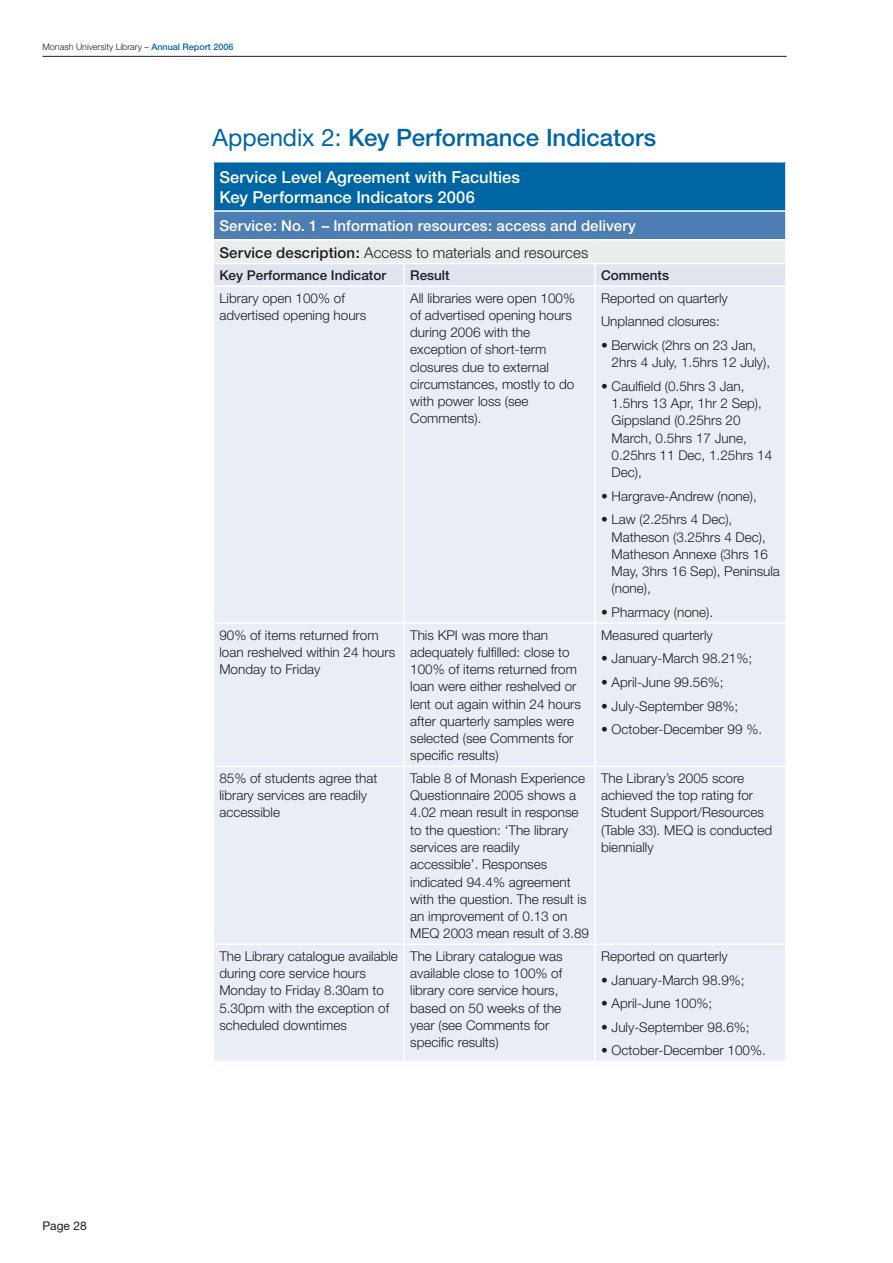
<style>
.page{position:relative;width:893px;height:1263px;background:#fff}
.page>*{position:absolute;margin:0;border:0;box-sizing:border-box;transform-origin:0 0}
.t1{font:500 24px "Helvetica Neue";color:#0065a3}
.t2{font:500 16.5px/19.5px "Helvetica Neue";letter-spacing:.005em;color:#fff}
.t3{font:500 15px/26.2px "Helvetica Neue";letter-spacing:.01em;color:#fff}
.t4{font:300 13.5px/17.2px "Helvetica Neue";color:#1f1d21}
.t5{font:500 13.5px "Helvetica Neue";color:#1f1d21}
.t6{font:12px "Helvetica Neue";color:#1f1d21}
.t7{font:300 9px "Helvetica Neue";color:#1f1d21}
.s1{font-weight:500;color:#0065a3}
.s2{font-weight:400}
.s3{color:#1f1d21}
.s4{font-weight:300;color:#1f1d21}
</style>
<div class="page">
<hr style="left:43px;top:56px;width:744px;height:1px;background:#1f1d21">
<div style="left:213px;top:162px;width:573px;height:49px;background:#0065a3"></div>
<div style="left:214px;top:287px;width:571px;height:774px;background:#e9edf5"></div>
<svg style="left:214px;top:212px;width:572px;height:73px;background:#acc0d8"></svg>
<hr style="left:404px;top:263px;width:191px;height:1px;background:#fff">
<hr style="left:403px;top:264px;width:2px;height:21px;background:#fff">
<hr style="left:595px;top:263px;width:192px;height:1px;background:#fff">
<hr style="left:594px;top:264px;width:2px;height:21px;background:#fff">
<hr style="left:785px;top:264px;width:2px;height:21px;background:#fff">
<hr style="left:403px;top:287px;width:2px;height:335px;background:#fff">
<hr style="left:594px;top:287px;width:2px;height:335px;background:#fff">
<hr style="left:213px;top:622px;width:191px;height:2px;background:#fff">
<hr style="left:404px;top:622px;width:191px;height:2px;background:#fff">
<hr style="left:403px;top:624px;width:2px;height:142px;background:#fff">
<hr style="left:595px;top:622px;width:192px;height:2px;background:#fff">
<hr style="left:594px;top:624px;width:2px;height:142px;background:#fff">
<hr style="left:213px;top:766px;width:191px;height:1px;background:#fff">
<hr style="left:404px;top:766px;width:191px;height:1px;background:#fff">
<hr style="left:403px;top:767px;width:2px;height:176px;background:#fff">
<hr style="left:595px;top:766px;width:192px;height:1px;background:#fff">
<hr style="left:594px;top:767px;width:2px;height:176px;background:#fff">
<hr style="left:213px;top:943px;width:191px;height:2px;background:#fff">
<hr style="left:404px;top:943px;width:191px;height:2px;background:#fff">
<hr style="left:403px;top:945px;width:2px;height:116px;background:#fff">
<hr style="left:595px;top:943px;width:192px;height:2px;background:#fff">
<hr style="left:594px;top:945px;width:2px;height:116px;background:#fff">
<hr style="left:213px;top:162px;width:1px;height:48px;background:#fff">
<hr style="left:785px;top:162px;width:2px;height:48px;background:#fff">
<hr style="left:213px;top:210px;width:191px;height:2px;background:#fff">
<hr style="left:404px;top:210px;width:191px;height:2px;background:#fff">
<hr style="left:595px;top:210px;width:192px;height:2px;background:#fff">
<p class="t7" style="left:42px;top:41px;width:193px">Monash University Library – <span class="s1">Annual Report 2006</span></p>
<h1 class="t1" style="left:213px;top:124px;width:445px"><span class="s2">Appendix 2:</span> Key Performance Indicators</h1>
<p class="t2" style="left:219px;top:167px;width:302px">Service Level Agreement with Faculties<br>Key Performance Indicators 2006</p>
<p class="t3" style="left:219px;top:213px;width:418px">Service: No. 1 – Information resources: access and delivery<br><span class="s3">Service description:</span> <span class="s4">Access to materials and resources</span></p>
<p class="t5" style="left:219px;top:267px;width:168px">Key Performance Indicator</p>
<p class="t5" style="left:410px;top:267px;width:41px">Result</p>
<p class="t5" style="left:601px;top:267px;width:69px">Comments</p>
<p class="t4" style="left:219px;top:289px;width:149px">Library open 100% of advertised opening hours</p>
<p class="t4" style="left:410px;top:289px;width:166px">All libraries were open 100% of advertised opening hours during 2006 with the exception of short-term closures due to external circumstances, mostly to do with power loss (see<br>Comments).</p>
<p class="t4" style="left:601px;top:286px;width:128px;line-height:23.7px">Reported on quarterly<br>Unplanned closures:</p>
<p class="t4" style="left:612px;top:336px;width:160px;text-indent:-11px">• Berwick (2hrs on 23 Jan,<br>2hrs 4 July, 1.5hrs 12 July),</p>
<p class="t4" style="left:612px;top:377px;width:162px;text-indent:-11px">• Caulfield (0.5hrs 3 Jan,<br>1.5hrs 13 Apr, 1hr 2 Sep),<br>Gippsland (0.25hrs 20<br>March, 0.5hrs 17 June,<br>0.25hrs 11 Dec, 1.25hrs 14<br>Dec),</p>
<p class="t4" style="left:601px;top:487px;width:157px">• Hargrave-Andrew (none),</p>
<p class="t4" style="left:612px;top:511px;width:170px;text-indent:-11px">• Law (2.25hrs 4 Dec),<br>Matheson (3.25hrs 4 Dec),<br>Matheson Annexe (3hrs 16<br>May, 3hrs 16 Sep), Peninsula (none),</p>
<p class="t4" style="left:601px;top:603px;width:114px">• Pharmacy (none).</p>
<p class="t4" style="left:219px;top:626px;width:177px">90% of items returned from loan reshelved within 24 hours<br>Monday to Friday</p>
<p class="t4" style="left:410px;top:626px;width:172px">This KPI was more than adequately fulfilled: close to<br>100% of items returned from loan were either reshelved or lent out again within 24 hours after quarterly samples were selected (see Comments for specific results)</p>
<p class="t4" style="left:601px;top:626px;width:113px">Measured quarterly</p>
<p class="t4" style="left:601px;top:649px;width:153px">• January-March 98.21%;</p>
<p class="t4" style="left:601px;top:673px;width:124px">• April-June 99.56%;</p>
<p class="t4" style="left:601px;top:697px;width:139px">• July-September 98%;</p>
<p class="t4" style="left:601px;top:720px;width:163px">• October-December 99 %.</p>
<p class="t6" style="left:43px;top:1218px;width:39px">Page 28</p>
<p class="t4" style="left:219px;top:769px;width:160px">85% of students agree that library services are readily accessible</p>
<p class="t4" style="left:410px;top:769px;width:180px">Table 8 of Monash Experience<br>Questionnaire 2005 shows a<br>4.02 mean result in response to the question: ‘The library services are readily accessible’. Responses indicated 94.4% agreement with the question. The result is an improvement of 0.13 on<br>MEQ 2003 mean result of 3.89</p>
<p class="t4" style="left:601px;top:769px;width:173px">The Library’s 2005 score achieved the top rating for<br>Student Support/Resources (Table 33). MEQ is conducted biennially</p>
<p class="t4" style="left:219px;top:947px;width:180px">The Library catalogue available during core service hours<br>Monday to Friday 8.30am to<br>5.30pm with the exception of scheduled downtimes</p>
<p class="t4" style="left:410px;top:947px;width:154px">The Library catalogue was available close to 100% of library core service hours, based on 50 weeks of the year (see Comments for specific results)</p>
<p class="t4" style="left:601px;top:947px;width:128px">Reported on quarterly</p>
<p class="t4" style="left:601px;top:971px;width:145px">• January-March 98.9%;</p>
<p class="t4" style="left:601px;top:994px;width:113px">• April-June 100%;</p>
<p class="t4" style="left:601px;top:1018px;width:150px">• July-September 98.6%;</p>
<p class="t4" style="left:601px;top:1042px;width:166px">• October-December 100%.</p>
</div>
